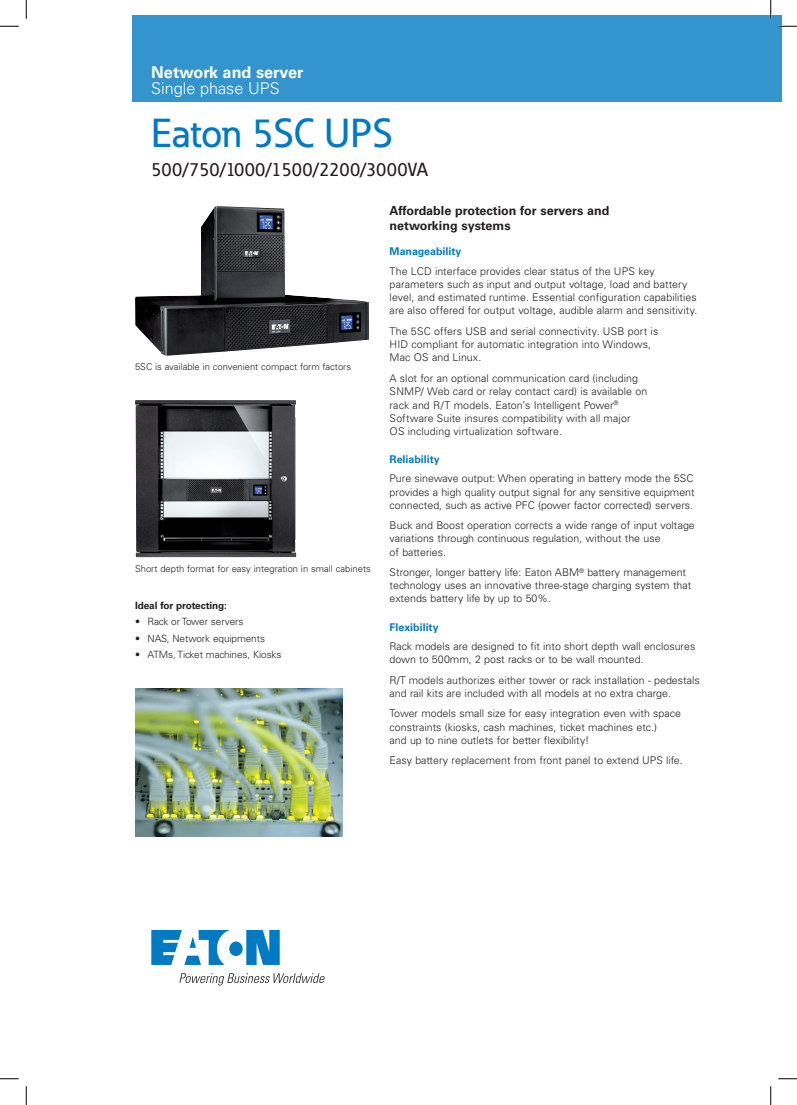
<style>
.page{position:relative;width:797px;height:1105px;background:#fff}
.page>*{position:absolute;margin:0;border:0;box-sizing:border-box;transform-origin:0 0}
.t1{font:500 40px "Eaton";color:#007ac2}
.t2{font:500 18.75px "Eaton";color:#231f20}
.t3{font:700 16.25px "Univers LT Std";color:#fff}
.t4{font:300 16.25px "Univers LT Std";color:#fff}
.t5{font:700 12.5px/15px "Univers LT Std";color:#231f20}
.t6{font:300 10.62px/13.1px "Univers LT Std";color:#231f20}
.t7{font:700 10.62px "Univers LT Std";color:#007ac2}
.t8{font:300 10px "Univers LT Std";letter-spacing:-.01em;color:#231f20}
.t9{font:700 10px "Univers LT Std";letter-spacing:-.01em;color:#231f20}
.t10{font:300 9.38px "Univers LT Std";color:#231f20}
</style>
<div class="page">
<img style="left:135px;top:206px;width:234px;height:150px">
<img style="left:135px;top:400px;width:161px;height:157px">
<img style="left:135px;top:688px;width:207px;height:149px">
<div style="left:132px;top:15px;width:650px;height:86px;background:#3394ce"></div>
<svg style="left:151px;top:930px;width:129px;height:35px"></svg>
<svg style="left:179px;top:973px;width:146px;height:12px"></svg>
<svg style="left:0;top:25px;width:19px;height:2px"></svg>
<svg style="left:778px;top:25px;width:19px;height:2px"></svg>
<svg style="left:0;top:1078px;width:19px;height:1px"></svg>
<svg style="left:778px;top:1078px;width:19px;height:1px"></svg>
<svg style="left:25px;top:0;width:2px;height:19px"></svg>
<svg style="left:25px;top:1086px;width:2px;height:19px"></svg>
<svg style="left:770px;top:0;width:1px;height:19px"></svg>
<svg style="left:770px;top:1086px;width:1px;height:19px"></svg>
<h3 class="t3" style="left:151px;top:62px;width:154px">Network and server</h3>
<h3 class="t4" style="left:151px;top:78px;width:130px">Single phase UPS</h3>
<h1 class="t1" style="left:151px;top:108px;width:242px">Eaton 5SC UPS</h1>
<h2 class="t2" style="left:151px;top:158px;width:278px">500/750/1000/1500/2200/3000VA</h2>
<p class="t10" style="left:135px;top:361px;width:217px">5SC is available in convenient compact form factors</p>
<p class="t10" style="left:135px;top:563px;width:237px">Short depth format for easy integration in small cabinets</p>
<p class="t9" style="left:135px;top:599px;width:93px">Ideal for protecting:</p>
<p class="t8" style="left:135px;top:616px;width:110px">• Rack or Tower servers</p>
<p class="t8" style="left:135px;top:632px;width:131px">• NAS, Network equipments</p>
<p class="t8" style="left:135px;top:649px;width:148px">• ATMs, Ticket machines, Kiosks</p>
<p class="t5" style="left:389px;top:203px;width:221px">Affordable protection for servers and networking systems</p>
<p class="t7" style="left:389px;top:245px;width:73px">Manageability</p>
<p class="t6" style="left:389px;top:265px;width:309px">The LCD interface provides clear status of the UPS key parameters such as input and output voltage, load and battery level, and estimated runtime. Essential configuration capabilities are also offered for output voltage, audible alarm and sensitivity.</p>
<p class="t6" style="left:389px;top:325px;width:270px">The 5SC offers USB and serial connectivity. USB port is<br>HID compliant for automatic integration into Windows,<br>Mac OS and Linux.</p>
<p class="t6" style="left:389px;top:371px;width:259px">A slot for an optional communication card (including SNMP/ Web card or relay contact card) is available on rack and R/T models. Eaton’s Intelligent Power<sup>® </sup>Software Suite insures compatibility with all major OS including virtualization software.</p>
<p class="t7" style="left:389px;top:453px;width:52px">Reliability</p>
<p class="t6" style="left:389px;top:472px;width:306px">Pure sinewave output: When operating in battery mode the 5SC provides a high quality output signal for any sensitive equipment connected, such as active PFC (power factor corrected) servers.</p>
<p class="t6" style="left:389px;top:519px;width:307px">Buck and Boost operation corrects a wide range of input voltage variations through continuous regulation, without the use<br>of batteries.</p>
<p class="t6" style="left:389px;top:566px;width:303px">Stronger, longer battery life: Eaton ABM<sup>®</sup> battery management technology uses an innovative three-stage charging system that extends battery life by up to 50%.</p>
<p class="t7" style="left:389px;top:620px;width:51px">Flexibility</p>
<p class="t6" style="left:389px;top:640px;width:307px">Rack models are designed to fit into short depth wall enclosures down to 500mm, 2 post racks or to be wall mounted.</p>
<p class="t6" style="left:389px;top:673px;width:312px">R/T models authorizes either tower or rack installation - pedestals and rail kits are included with all models at no extra charge.</p>
<p class="t6" style="left:389px;top:707px;width:293px">Tower models small size for easy integration even with space constraints (kiosks, cash machines, ticket machines etc.)<br>and up to nine outlets for better flexibility!</p>
<p class="t6" style="left:389px;top:754px;width:294px">Easy battery replacement from front panel to extend UPS life.</p>
</div>
